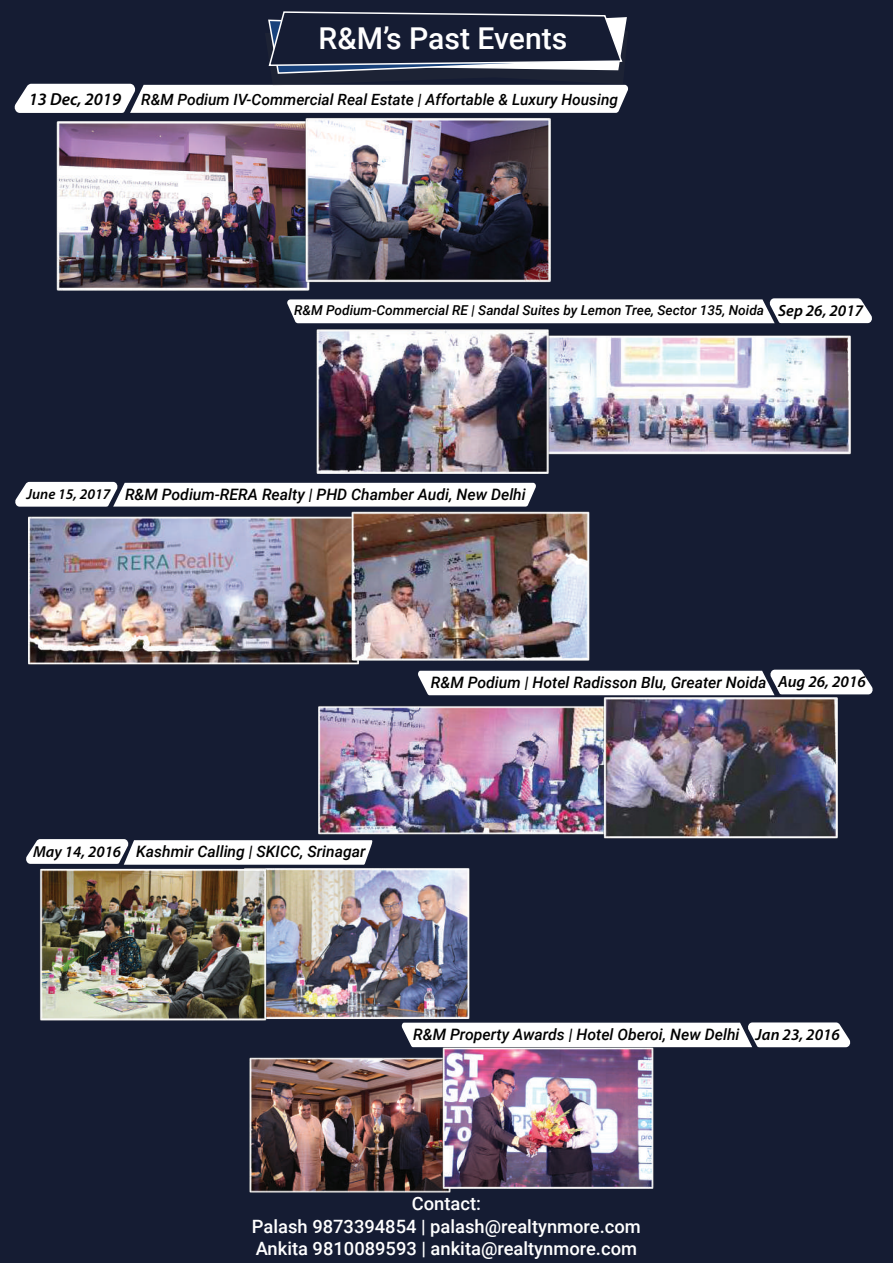
<style>
.page{position:relative;width:893px;height:1263px;background:#151c33}
.page>*{position:absolute;margin:0;border:0;box-sizing:border-box;transform-origin:0 0}
.t1{font:500 30.15px "Roboto";color:#fff}
.t2{font:500 18.3px/21.5px "Roboto";color:#fff}
.t3{font:italic 500 15.75px "Roboto";color:#000}
.t4{font:italic 500 15.45px "Roboto";color:#000}
.t5{font:italic 500 13.65px "Roboto";color:#000}
.s1{font-family:"Myriad Pro";font-weight:600;font-size:17.4px}
.s2{font-family:"Myriad Pro";font-weight:600;font-size:16.2px}
.s3{font-family:"Myriad Pro";font-weight:600;font-size:14.85px}
.s4{font-family:"Myriad Pro";font-weight:600;font-size:15.9px}
</style>
<div class="page">
<svg style="left:404px;top:1022px;width:447px;height:25px;background:#efeff1"></svg>
<svg style="left:292px;top:299px;width:580px;height:24px;background:#f3f3f4"></svg>
<div style="left:419px;top:670px;width:452px;height:25px;background:#fff"></div>
<svg style="left:15px;top:482px;width:272px;height:25px;background:#eeeef0"></svg>
<svg style="left:26px;top:839px;width:342px;height:23px;background:#efeff1"></svg>
<img style="left:56px;top:121px;width:319px;height:193px">
<img style="left:258px;top:118px;width:293px;height:180px">
<img style="left:299px;top:862px;width:210px;height:170px">
<img style="left:26px;top:861px;width:273px;height:160px">
<img style="left:249px;top:1057px;width:167px;height:136px">
<img style="left:416px;top:1039px;width:275px;height:154px">
<img style="left:306px;top:706px;width:248px;height:150px">
<img style="left:554px;top:685px;width:319px;height:154px">
<img style="left:28px;top:516px;width:259px;height:149px">
<img style="left:287px;top:494px;width:415px;height:184px">
<img style="left:525px;top:296px;width:340px;height:159px">
<img style="left:258px;top:317px;width:310px;height:177px">
<svg style="left:14px;top:11px;width:615px;height:102px"></svg>
<h1 class="t1" style="left:319px;top:17px;width:250px">R&amp;M’s Past Events</h1>
<p class="t4" style="left:29px;top:88px;width:591px"><span class="s1">13 Dec, 2019</span> R&amp;M Podium IV-Commercial Real Estate | Affortable &amp; Luxury Housing</p>
<p class="t5" style="left:294px;top:301px;width:570px">R&amp;M Podium-Commercial RE | Sandal Suites by Lemon Tree, Sector 135, Noida <span class="s2">Sep 26, 2017</span></p>
<p class="t3" style="left:26px;top:483px;width:501px"><span class="s3">June 15, 2017</span> R&amp;M Podium-RERA Realty | PHD Chamber Audi, New Delhi</p>
<p class="t3" style="left:33px;top:840px;width:334px"><span class="s4">May 14, 2016</span> Kashmir Calling | SKICC, Srinagar</p>
<p class="t3" style="left:431px;top:671px;width:436px">R&amp;M Podium | Hotel Radisson Blu, Greater Noida <span class="s2">Aug 26, 2016</span></p>
<p class="t3" style="left:413px;top:1023px;width:428px">R&amp;M Property Awards | Hotel Oberoi, New Delhi <span class="s2">Jan 23, 2016</span></p>
<p class="t2" style="left:412px;top:1192px;width:71px">Contact:</p>
<p class="t2" style="left:252px;top:1215px;width:390px">Palash 9873394854 | palash@realtynmore.com<br>Ankita 9810089593 | ankita@realtynmore.com</p>
</div>
